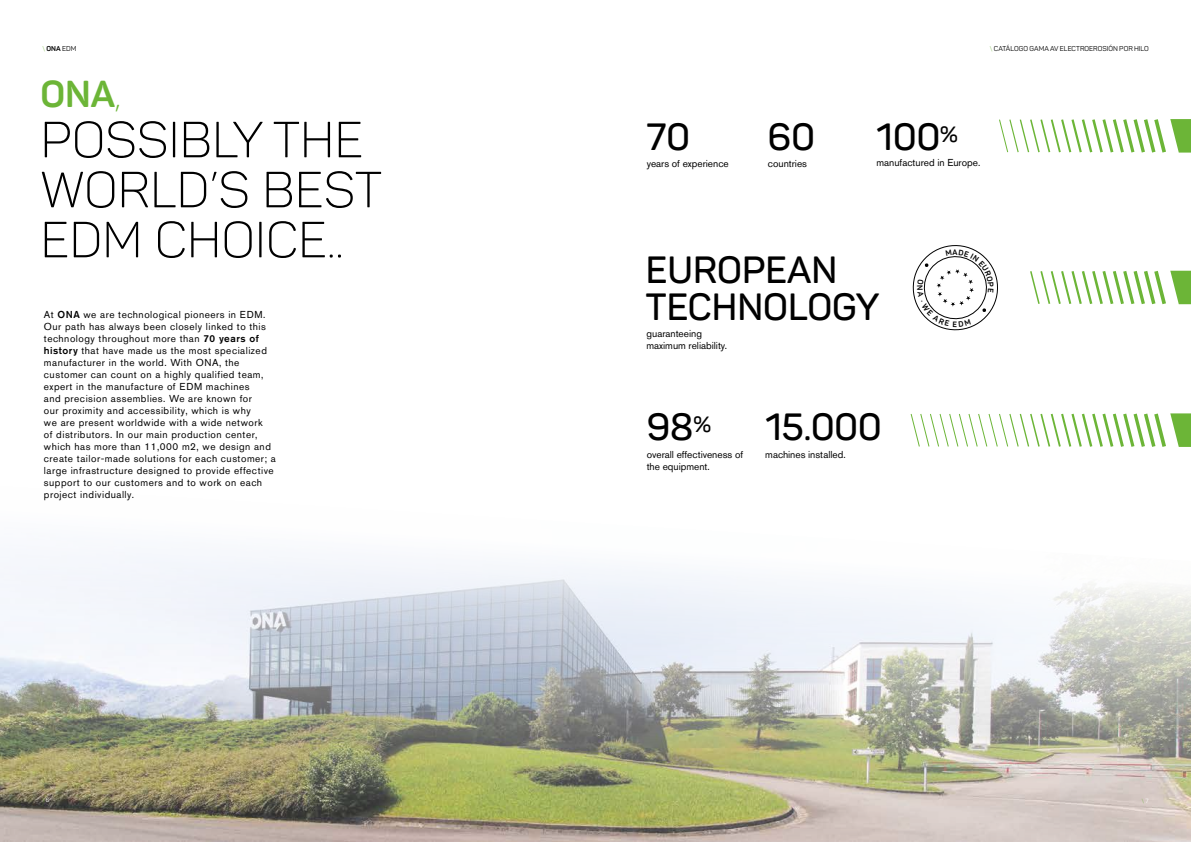
<style>
.page{position:relative;width:1191px;height:842px;background:#fff}
.page>*{position:absolute;margin:0;border:0;box-sizing:border-box;transform-origin:0 0}
.t1{font:300 50px/50px "Panton";letter-spacing:.01em;color:#000}
.t2{font:600 37.4px/37.4px "Panton";color:#000}
.t3{font:700 37px "Panton";color:#6cb537}
.t4{font:10px/12px "Akzidenz Grotesk Pro";letter-spacing:.05em;color:#000}
.t5{font:10px/12px "Akzidenz Grotesk Pro";color:#000}
.t6{font:7px "Panton";color:#000}
.t7{font:700 7px "Panton";color:#000}
.t8{font:300 6px "Panton";color:#6cb537}
.s1{font-weight:300;color:#6cb537}
.s2{font-weight:400}
.s3{font-weight:300}
.s4{font-family:"Akzidenz Grotesk BQ";font-weight:500}
.s5{font-weight:400;color:#fff}
</style>
<div class="page">
<img style="left:0;top:561px;width:1191px;height:281px">
<svg style="left:999px;top:119px;width:192px;height:34px"></svg>
<svg style="left:1030px;top:270px;width:161px;height:35px"></svg>
<svg style="left:910px;top:413px;width:281px;height:34px"></svg>
<svg style="left:912px;top:245px;width:86px;height:86px"></svg>
<p class="t7" style="left:43px;top:44px;width:35px"><span class="s1">\</span> ONA <span class="s2">EDM</span></p>
<h3 class="t3" style="left:40px;top:71px;width:82px">ONA<span class="s3">,</span></h3>
<h1 class="t1" style="left:41px;top:115px;width:343px">POSSIBLY THE<br>WORLD’S BEST<br>EDM CHOICE..</h1>
<p class="t4" style="left:44px;top:308px;width:233px">At <span class="s4">ONA</span> we are technological pioneers in EDM.<br>Our path has always been closely linked to this technology throughout more than <span class="s4">70 years of history</span> that have made us the most specialized manufacturer in the world. With ONA, the customer can count on a highly qualified team, expert in the manufacture of EDM machines<br>and precision assemblies. We are known for<br>our proximity and accessibility, which is why<br>we are present worldwide with a wide network<br>of distributors. In our main production center, which has more than 11,000 m2, we design and create tailor-made solutions for each customer; a large infrastructure designed to provide effective support to our customers and to work on each project individually.</p>
<p class="t6" style="left:989px;top:44px;width:160px"><span class="s1">\</span> CATÁLOGO GAMA AV ELECTROEROSIÓN POR HILO</p>
<h2 class="t2" style="left:646px;top:117px;width:45px">70</h2>
<h2 class="t2" style="left:768px;top:117px;width:48px">60</h2>
<h2 class="t2" style="left:876px;top:118px;width:83px">100<sup>%</sup></h2>
<p class="t5" style="left:646px;top:157px;width:84px">years of experience</p>
<p class="t5" style="left:768px;top:158px;width:41px">countries</p>
<p class="t5" style="left:876px;top:157px;width:105px">manufactured in Europe.</p>
<h2 class="t2" style="left:646px;top:251px;width:235px">EUROPEAN<br>TECHNOLOGY</h2>
<p class="t5" style="left:646px;top:327px;width:82px">guaranteeing maximum reliability.</p>
<h2 class="t2" style="left:646px;top:408px;width:66px">98<sup>%</sup></h2>
<p class="t5" style="left:646px;top:449px;width:98px">overall effectiveness of the equipment.</p>
<h2 class="t2" style="left:765px;top:408px;width:118px">15.000</h2>
<p class="t5" style="left:765px;top:449px;width:82px">machines installed.</p>
<p class="t8" style="left:43px;top:796px;width:9px">\<span class="s5">6</span></p>
<p class="t8" style="left:1141px;top:797px;width:8px">\<span class="s5">7</span></p>
</div>
